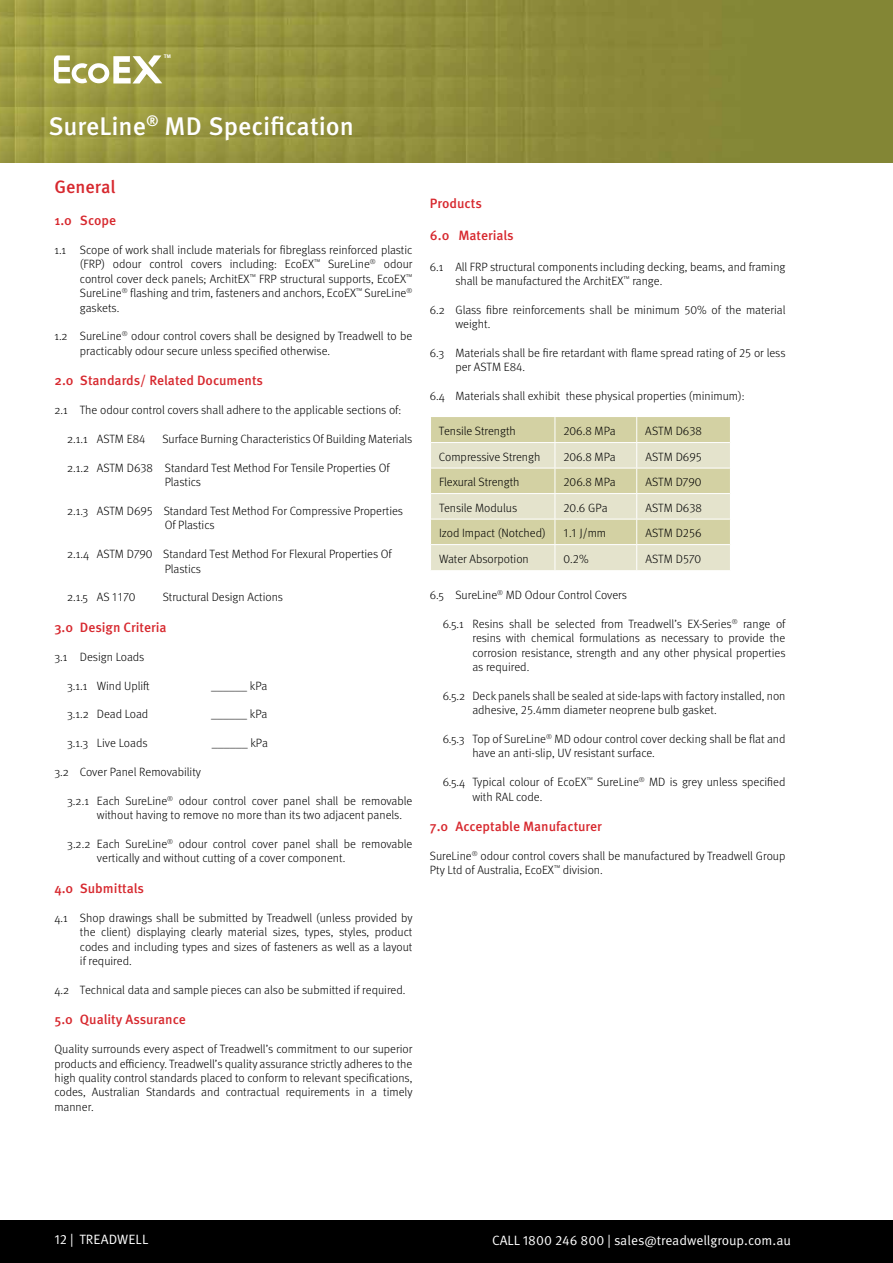
<style>
.page{position:relative;width:893px;height:1263px;background:#fff}
.page>*{position:absolute;margin:0;border:0;box-sizing:border-box;transform-origin:0 0}
.t1{font:500 25.5px "Meta Pro";color:#fff}
.t2{font:500 18px "Meta Pro";color:#d7282e}
.t3{font:500 13.5px "Meta Pro";color:#d7282e}
.t4{font:13.5px "Meta Pro Norm";color:#fff}
.t5{font:300 12px/14.4px "Meta Pro";color:#000}
.t6{font:700 4.95px "Arial";color:#fff}
</style>
<div class="page">
<div style="left:0;top:1220px;width:893px;height:43px;background:#000"></div>
<img style="left:0;top:0;width:893px;height:162px">
<svg style="left:54px;top:55px;width:108px;height:28px"></svg>
<svg style="left:431px;top:417px;width:299px;height:153px;background:#dcdbba"></svg>
<p class="t6" style="left:164px;top:52px;width:9px">TM</p>
<h1 class="t1" style="left:49px;top:106px;width:307px">SureLine<sup>®</sup> MD Specification</h1>
<h2 class="t2" style="left:54px;top:172px;width:63px">General</h2>
<p class="t3" style="left:54px;top:210px;width:63px">1.0 Scope</p>
<p class="t5" style="left:80px;top:242px;width:334px;text-align:justify;text-indent:-26px">1.1 Scope of work shall include materials for fibreglass reinforced plastic (FRP) odour control covers including: EcoEX<sup>™</sup> SureLine<sup>®</sup> odour control cover deck panels; ArchitEX<sup>™</sup> FRP structural supports, EcoEX<sup>™ </sup>SureLine<sup>®</sup> flashing and trim, fasteners and anchors, EcoEX<sup>™</sup> SureLine<sup>® </sup>gaskets.</p>
<p class="t5" style="left:80px;top:328px;width:334px;text-indent:-26px">1.2 SureLine<sup>®</sup> odour control covers shall be designed by Treadwell to be practicably odour secure unless specified otherwise.</p>
<p class="t3" style="left:54px;top:370px;width:210px">2.0 Standards/ Related Documents</p>
<p class="t5" style="left:54px;top:402px;width:348px">2.1 The odour control covers shall adhere to the applicable sections of:</p>
<p class="t5" style="left:67px;top:431px;width:80px">2.1.1 ASTM E84</p>
<p class="t5" style="left:162px;top:431px;width:252px">Surface Burning Characteristics Of Building Materials</p>
<p class="t5" style="left:165px;top:460px;width:226px;text-indent:-97px">2.1.2 ASTM D638 Standard Test Method For Tensile Properties Of<br>Plastics</p>
<p class="t5" style="left:165px;top:503px;width:240px;text-indent:-98px">2.1.3 ASTM D695 Standard Test Method For Compressive Properties<br>Of Plastics</p>
<p class="t5" style="left:165px;top:546px;width:229px;text-indent:-98px">2.1.4 ASTM D790 Standard Test Method For Flexural Properties Of<br>Plastics</p>
<p class="t5" style="left:67px;top:589px;width:70px">2.1.5 AS 1170</p>
<p class="t5" style="left:163px;top:589px;width:122px">Structural Design Actions</p>
<p class="t3" style="left:54px;top:617px;width:114px">3.0 Design Criteria</p>
<p class="t5" style="left:54px;top:649px;width:92px">3.1 Design Loads</p>
<p class="t5" style="left:67px;top:678px;width:84px">3.1.1 Wind Uplift</p>
<p class="t5" style="left:211px;top:678px;width:58px">______ kPa</p>
<p class="t5" style="left:67px;top:706px;width:83px">3.1.2 Dead Load</p>
<p class="t5" style="left:211px;top:706px;width:58px">______ kPa</p>
<p class="t5" style="left:67px;top:735px;width:82px">3.1.3 Live Loads</p>
<p class="t5" style="left:212px;top:735px;width:58px">______ kPa</p>
<p class="t5" style="left:54px;top:764px;width:148px">3.2 Cover Panel Removability</p>
<p class="t5" style="left:97px;top:793px;width:317px;text-indent:-30px">3.2.1 Each SureLine<sup>®</sup> odour control cover panel shall be removable without having to remove no more than its two adjacent panels.</p>
<p class="t5" style="left:97px;top:836px;width:317px;text-indent:-30px">3.2.2 Each SureLine<sup>®</sup> odour control cover panel shall be removable vertically and without cutting of a cover component.</p>
<p class="t3" style="left:54px;top:878px;width:91px">4.0 Submittals</p>
<p class="t5" style="left:80px;top:910px;width:334px;text-align:justify;text-indent:-26px">4.1 Shop drawings shall be submitted by Treadwell (unless provided by the client) displaying clearly material sizes, types, styles, product codes and including types and sizes of fasteners as well as a layout if required.</p>
<p class="t5" style="left:54px;top:982px;width:353px">4.2 Technical data and sample pieces can also be submitted if required.</p>
<p class="t3" style="left:54px;top:1009px;width:133px">5.0 Quality Assurance</p>
<p class="t5" style="left:54px;top:1041px;width:360px;text-align:justify">Quality surrounds every aspect of Treadwell’s commitment to our superior products and efficiency. Treadwell’s quality assurance strictly adheres to the high quality control standards placed to conform to relevant specifications, codes, Australian Standards and contractual requirements in a timely manner.</p>
<p class="t3" style="left:430px;top:192px;width:53px">Products</p>
<p class="t3" style="left:430px;top:225px;width:85px">6.0 Materials</p>
<p class="t5" style="left:455px;top:259px;width:331px;text-indent:-26px">6.1 All FRP structural components including decking, beams, and framing shall be manufactured the ArchitEX<sup>™</sup> range.</p>
<p class="t5" style="left:455px;top:302px;width:332px;text-indent:-26px">6.2 Glass fibre reinforcements shall be minimum 50% of the material weight.</p>
<p class="t5" style="left:455px;top:345px;width:332px;text-indent:-26px">6.3 Materials shall be fire retardant with flame spread rating of 25 or less per ASTM E84.</p>
<p class="t5" style="left:430px;top:388px;width:316px">6.4 Materials shall exhibit these physical properties (minimum):</p>
<p class="t5" style="left:439px;top:423px;width:78px">Tensile Strength</p>
<p class="t5" style="left:563px;top:423px;width:54px">206.8 MPa</p>
<p class="t5" style="left:645px;top:423px;width:58px">ASTM D638</p>
<p class="t5" style="left:439px;top:449px;width:103px">Compressive Strengh</p>
<p class="t5" style="left:563px;top:449px;width:54px">206.8 MPa</p>
<p class="t5" style="left:645px;top:449px;width:58px">ASTM D695</p>
<p class="t5" style="left:439px;top:474px;width:82px">Flexural Strength</p>
<p class="t5" style="left:563px;top:474px;width:54px">206.8 MPa</p>
<p class="t5" style="left:645px;top:474px;width:58px">ASTM D790</p>
<p class="t5" style="left:439px;top:500px;width:80px">Tensile Modulus</p>
<p class="t5" style="left:563px;top:500px;width:46px">20.6 GPa</p>
<p class="t5" style="left:645px;top:500px;width:58px">ASTM D638</p>
<p class="t5" style="left:439px;top:525px;width:108px">Izod Impact (Notched)</p>
<p class="t5" style="left:563px;top:525px;width:44px">1.1 J/mm</p>
<p class="t5" style="left:645px;top:525px;width:58px">ASTM D256</p>
<p class="t5" style="left:439px;top:551px;width:91px">Water Absorpotion</p>
<p class="t5" style="left:563px;top:551px;width:27px">0.2%</p>
<p class="t5" style="left:645px;top:551px;width:57px">ASTM D570</p>
<p class="t5" style="left:430px;top:587px;width:199px">6.5 SureLine<sup>®</sup> MD Odour Control Covers</p>
<p class="t5" style="left:472px;top:616px;width:315px;text-align:justify;text-indent:-30px">6.5.1 Resins shall be selected from Treadwell’s EX-Series<sup>®</sup> range of resins with chemical formulations as necessary to provide the corrosion resistance, strength and any other physical properties as required.</p>
<p class="t5" style="left:472px;top:688px;width:314px;text-indent:-30px">6.5.2 Deck panels shall be sealed at side-laps with factory installed, non adhesive, 25.4mm diameter neoprene bulb gasket.</p>
<p class="t5" style="left:472px;top:731px;width:315px;text-indent:-30px">6.5.3 Top of SureLine<sup>®</sup> MD odour control cover decking shall be flat and have an anti-slip, UV resistant surface.</p>
<p class="t5" style="left:472px;top:774px;width:315px;text-indent:-30px">6.5.4 Typical colour of EcoEX<sup>™</sup> SureLine<sup>®</sup> MD is grey unless specified with RAL code.</p>
<p class="t3" style="left:430px;top:816px;width:173px">7.0 Acceptable Manufacturer</p>
<p class="t5" style="left:430px;top:848px;width:357px">SureLine<sup>®</sup> odour control covers shall be manufactured by Treadwell Group<br>Pty Ltd of Australia, EcoEX<sup>™</sup> division.</p>
<p class="t4" style="left:54px;top:1229px;width:95px">12 | TREADWELL</p>
<p class="t4" style="left:492px;top:1230px;width:300px">CALL 1800 246 800 | sales@treadwellgroup.com.au</p>
</div>
